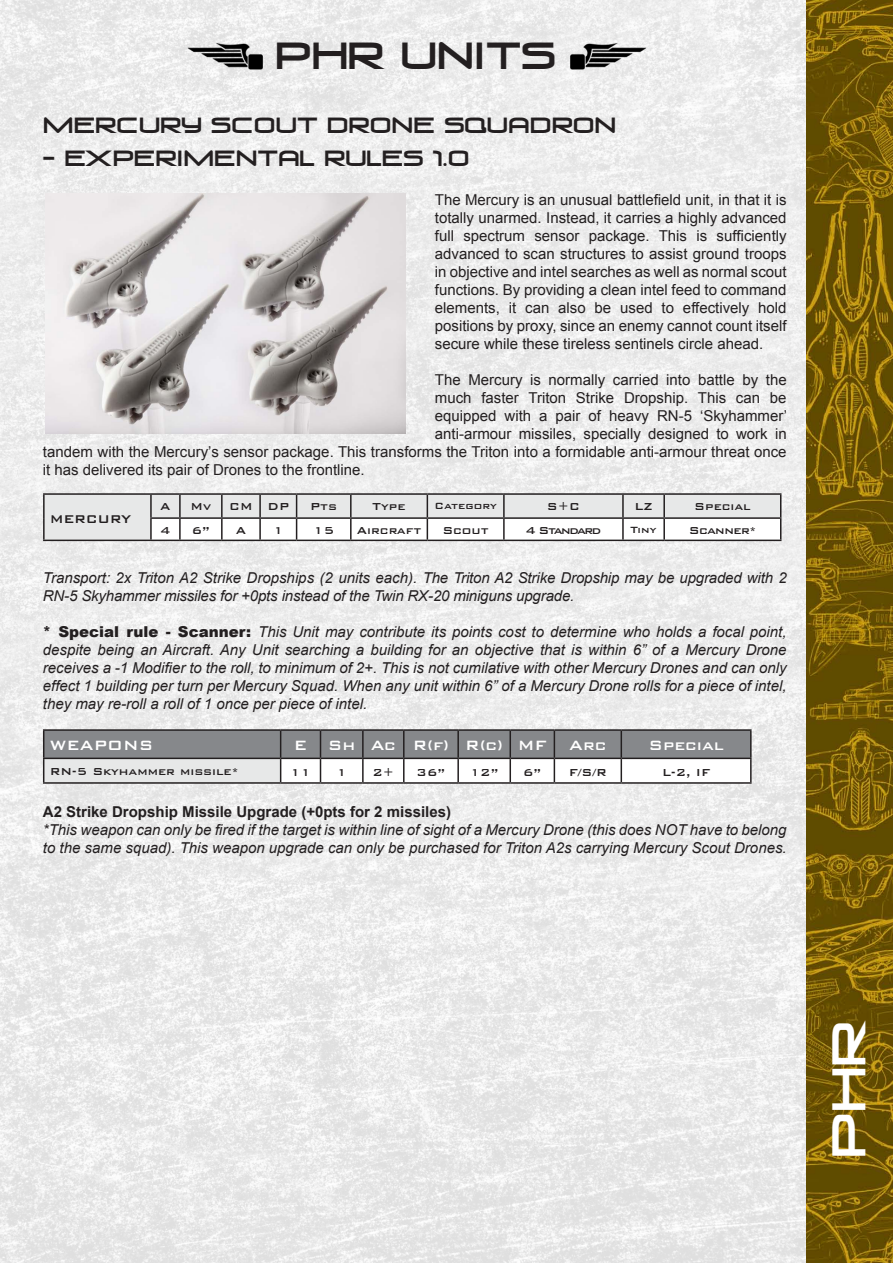
<style>
.page{position:relative;width:893px;height:1263px;background:#fff}
.page>*{position:absolute;margin:0;border:0;box-sizing:border-box;transform-origin:0 0}
.t1{font:45px "Venus Rising";color:#fff}
.t2{font:36px "Venus Rising";color:#231f20}
.t3{font:21px "Venus Rising";color:#231f20}
.t4{font:500 18px "Bank Gothic BT";color:#fff}
.t5{font:italic 15px/18px "Arial";color:#231f20}
.t6{font:15px/18px "Arial";color:#231f20;text-align:justify}
.t7{font:700 15px "Arial";color:#231f20}
.t8{font:500 15px "Bank Gothic BT";letter-spacing:-.025em;color:#231f20}
.t9{font:500 13.5px "Bank Gothic BT";color:#231f20}
.t10{font:500 13.5px "Bank Gothic BT";letter-spacing:-.1em;color:#231f20}
.t11{font:500 13.5px "Bank Gothic BT";letter-spacing:-.04em;color:#231f20}
.t12{font:500 12px "Bank Gothic BT";color:#231f20}
.s1{font-weight:900;font-style:normal}
</style>
<div class="page">
<img style="left:0;top:0;width:806px;height:1263px">
<img style="left:806px;top:0;width:87px;height:1263px">
<img style="left:186px;top:43px;width:78px;height:26px">
<img style="left:570px;top:43px;width:77px;height:26px">
<div style="left:44px;top:494px;width:107px;height:46px;background:#e7e8e8"></div>
<hr style="left:43px;top:493px;width:108px;height:2px;background:#231f20">
<hr style="left:43px;top:495px;width:2px;height:23px;background:#231f20">
<hr style="left:151px;top:493px;width:29px;height:2px;background:#231f20">
<hr style="left:150px;top:495px;width:2px;height:22px;background:#231f20">
<hr style="left:180px;top:493px;width:42px;height:2px;background:#231f20">
<hr style="left:222px;top:493px;width:38px;height:2px;background:#231f20">
<hr style="left:260px;top:493px;width:37px;height:2px;background:#231f20">
<hr style="left:297px;top:493px;width:54px;height:2px;background:#231f20">
<hr style="left:351px;top:493px;width:76px;height:2px;background:#231f20">
<hr style="left:427px;top:493px;width:77px;height:2px;background:#231f20">
<hr style="left:504px;top:493px;width:119px;height:2px;background:#231f20">
<hr style="left:623px;top:493px;width:41px;height:2px;background:#231f20">
<hr style="left:664px;top:493px;width:117px;height:2px;background:#231f20">
<hr style="left:43px;top:518px;width:2px;height:22px;background:#231f20">
<hr style="left:150px;top:517px;width:30px;height:2px;background:#231f20">
<hr style="left:150px;top:519px;width:2px;height:21px;background:#231f20">
<hr style="left:43px;top:540px;width:108px;height:1px;background:#231f20">
<svg style="left:151px;top:494px;width:630px;height:47px"></svg>
<hr style="left:180px;top:540px;width:42px;height:1px;background:#231f20">
<hr style="left:222px;top:540px;width:38px;height:1px;background:#231f20">
<hr style="left:260px;top:540px;width:37px;height:1px;background:#231f20">
<hr style="left:297px;top:540px;width:54px;height:1px;background:#231f20">
<hr style="left:351px;top:540px;width:76px;height:1px;background:#231f20">
<hr style="left:427px;top:540px;width:77px;height:1px;background:#231f20">
<hr style="left:504px;top:540px;width:119px;height:1px;background:#231f20">
<hr style="left:623px;top:540px;width:41px;height:1px;background:#231f20">
<hr style="left:664px;top:540px;width:117px;height:1px;background:#231f20">
<hr style="left:43px;top:729px;width:238px;height:2px;background:#231f20">
<hr style="left:281px;top:729px;width:39px;height:2px;background:#231f20">
<hr style="left:320px;top:729px;width:43px;height:2px;background:#231f20">
<hr style="left:363px;top:729px;width:41px;height:2px;background:#231f20">
<hr style="left:404px;top:729px;width:54px;height:2px;background:#231f20">
<hr style="left:458px;top:729px;width:52px;height:2px;background:#231f20">
<hr style="left:510px;top:729px;width:44px;height:2px;background:#231f20">
<hr style="left:554px;top:729px;width:67px;height:2px;background:#231f20">
<hr style="left:621px;top:729px;width:131px;height:2px;background:#231f20">
<hr style="left:750px;top:731px;width:2px;height:27px;background:#231f20">
<hr style="left:621px;top:758px;width:131px;height:1px;background:#231f20">
<svg style="left:43px;top:730px;width:708px;height:52px"></svg>
<hr style="left:750px;top:759px;width:2px;height:23px;background:#231f20">
<hr style="left:43px;top:782px;width:238px;height:2px;background:#231f20">
<hr style="left:281px;top:782px;width:39px;height:2px;background:#231f20">
<hr style="left:320px;top:782px;width:43px;height:2px;background:#231f20">
<hr style="left:363px;top:782px;width:41px;height:2px;background:#231f20">
<hr style="left:404px;top:782px;width:54px;height:2px;background:#231f20">
<hr style="left:458px;top:782px;width:52px;height:2px;background:#231f20">
<hr style="left:510px;top:782px;width:44px;height:2px;background:#231f20">
<hr style="left:554px;top:782px;width:67px;height:2px;background:#231f20">
<hr style="left:621px;top:782px;width:131px;height:2px;background:#231f20">
<img style="left:45px;top:193px;width:360px;height:240px">
<p class="t2" style="left:276px;top:36px;width:280px">PHR UNITS</p>
<p class="t3" style="left:43px;top:113px;width:575px">MERCURY SCOUT DRONE SQUADRON</p>
<p class="t3" style="left:43px;top:147px;width:428px">- EXPERIMENTAL RULES 1.0</p>
<p class="t6" style="left:435px;top:190px;width:353px">The Mercury is an unusual battlefield unit, in that it is totally unarmed. Instead, it carries a highly advanced full spectrum sensor package. This is sufficiently advanced to scan structures to assist ground troops in objective and intel searches as well as normal scout functions. By providing a clean intel feed to command elements, it can also be used to effectively hold positions by proxy, since an enemy cannot count itself secure while these tireless sentinels circle ahead.</p>
<p class="t6" style="left:435px;top:370px;width:353px">The Mercury is normally carried into battle by the</p>
<p class="t6" style="left:435px;top:388px;width:353px">much faster Triton Strike Dropship. This can be</p>
<p class="t6" style="left:435px;top:406px;width:354px">equipped with a pair of heavy RN-5 ‘Skyhammer’</p>
<p class="t6" style="left:435px;top:424px;width:353px">anti-armour missiles, specially designed to work in</p>
<p class="t6" style="left:43px;top:442px;width:745px">tandem with the Mercury’s sensor package. This transforms the Triton into a formidable anti-armour threat once</p>
<p class="t6" style="left:43px;top:460px;width:323px">it has delivered its pair of Drones to the frontline.</p>
<p class="t8" style="left:50px;top:511px;width:83px">MERCURY</p>
<p class="t9" style="left:160px;top:499px;width:12px">A</p>
<p class="t9" style="left:190px;top:499px;width:23px">Mv</p>
<p class="t9" style="left:229px;top:499px;width:25px">CM</p>
<p class="t9" style="left:268px;top:499px;width:23px">DP</p>
<p class="t9" style="left:310px;top:499px;width:28px">Pts</p>
<p class="t9" style="left:372px;top:499px;width:35px">Type</p>
<p class="t12" style="left:434px;top:499px;width:64px">Category</p>
<p class="t9" style="left:547px;top:499px;width:34px">S+C</p>
<p class="t9" style="left:634px;top:499px;width:20px">LZ</p>
<p class="t9" style="left:694px;top:499px;width:58px">Special</p>
<p class="t9" style="left:160px;top:523px;width:12px">4</p>
<p class="t9" style="left:192px;top:523px;width:20px">6”</p>
<p class="t9" style="left:236px;top:523px;width:12px">A</p>
<p class="t9" style="left:273px;top:523px;width:12px">1</p>
<p class="t9" style="left:313px;top:523px;width:22px">15</p>
<p class="t9" style="left:357px;top:523px;width:66px">Aircraft</p>
<p class="t9" style="left:442px;top:523px;width:48px">Scout</p>
<p class="t10" style="left:526px;top:523px;width:77px">4 Standard</p>
<p class="t12" style="left:630px;top:523px;width:28px">Tiny</p>
<p class="t11" style="left:689px;top:523px;width:69px">Scanner*</p>
<p class="t5" style="left:43px;top:568px;width:745px">Transport: 2x Triton A2 Strike Dropships (2 units each). The Triton A2 Strike Dropship may be upgraded with 2<br>RN-5 Skyhammer missiles for +0pts instead of the Twin RX-20 miniguns upgrade.</p>
<p class="t5" style="left:43px;top:622px;width:745px;text-align:justify"><span class="s1">* Special rule - Scanner:</span> This Unit may contribute its points cost to determine who holds a focal point, despite being an Aircraft. Any Unit searching a building for an objective that is within 6” of a Mercury Drone receives a -1 Modifier to the roll, to minimum of 2+. This is not cumilative with other Mercury Drones and can only effect 1 building per turn per Mercury Squad. When any unit within 6” of a Mercury Drone rolls for a piece of intel, they may re-roll a roll of 1 once per piece of intel.</p>
<p class="t4" style="left:50px;top:735px;width:105px">WEAPONS</p>
<p class="t4" style="left:294px;top:735px;width:15px">E</p>
<p class="t4" style="left:328px;top:735px;width:29px">Sh</p>
<p class="t4" style="left:371px;top:735px;width:26px">Ac</p>
<p class="t4" style="left:413px;top:735px;width:38px">R(f)</p>
<p class="t4" style="left:465px;top:735px;width:39px">R(c)</p>
<p class="t4" style="left:518px;top:735px;width:30px">MF</p>
<p class="t4" style="left:569px;top:735px;width:39px">Arc</p>
<p class="t4" style="left:648px;top:735px;width:77px">Special</p>
<p class="t9" style="left:50px;top:764px;width:190px">RN-5 Skyhammer missile*</p>
<p class="t9" style="left:290px;top:765px;width:22px">11</p>
<p class="t9" style="left:336px;top:765px;width:12px">1</p>
<p class="t9" style="left:372px;top:765px;width:23px">2+</p>
<p class="t9" style="left:417px;top:765px;width:30px">36”</p>
<p class="t9" style="left:470px;top:765px;width:30px">12”</p>
<p class="t9" style="left:523px;top:765px;width:20px">6”</p>
<p class="t9" style="left:569px;top:765px;width:40px">F/S/R</p>
<p class="t9" style="left:662px;top:765px;width:50px">L-2, IF</p>
<p class="t7" style="left:43px;top:801px;width:410px">A2 Strike Dropship Missile Upgrade (+0pts for 2 missiles)</p>
<p class="t5" style="left:43px;top:820px;width:745px">*This weapon can only be fired if the target is within line of sight of a Mercury Drone (this does NOT have to belong to the same squad). This weapon upgrade can only be purchased for Triton A2s carrying Mercury Scout Drones.</p>
<p class="t1" style="left:824px;top:1157px;width:137px;rotate:-90deg">PHR</p>
</div>
